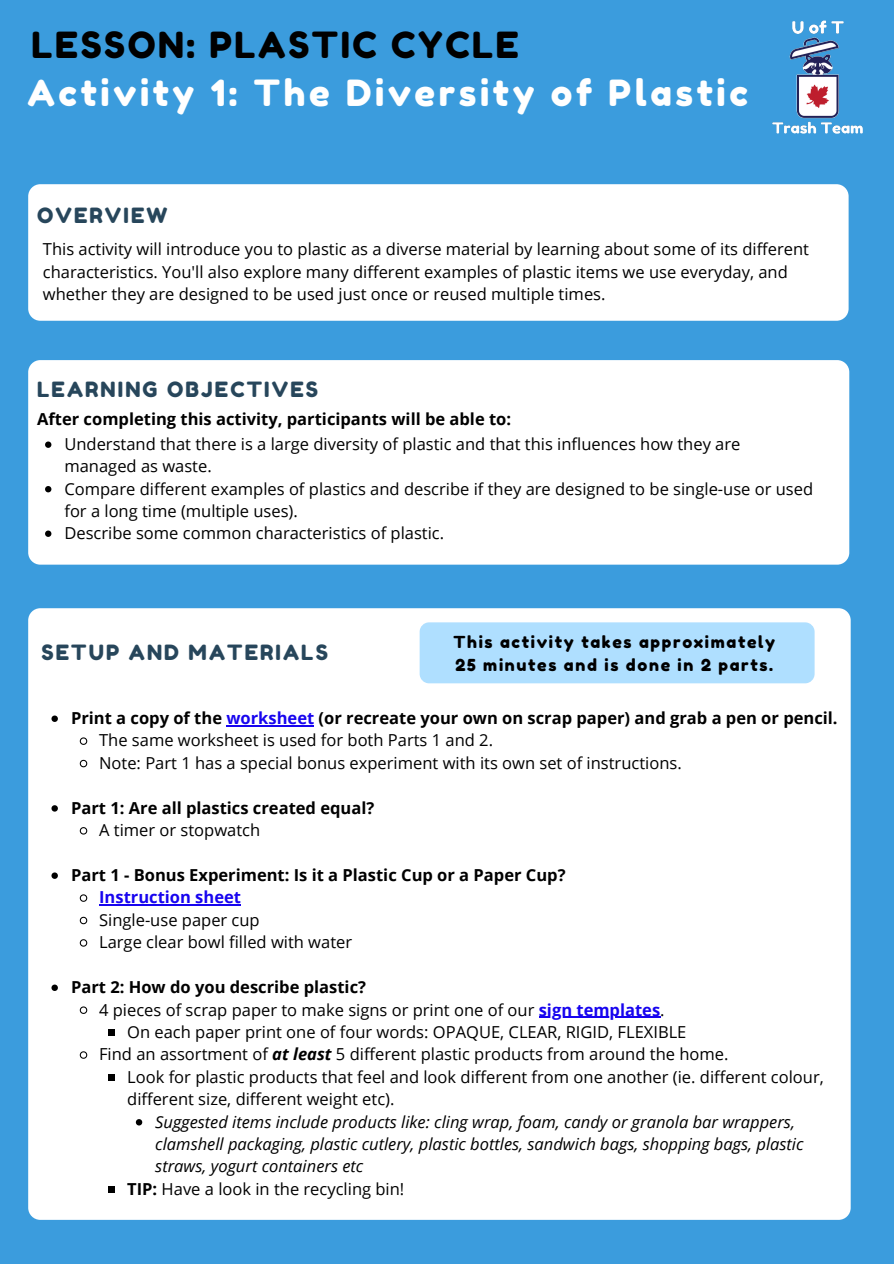
<style>
.page{position:relative;width:894px;height:1264px;background:#fff}
.page>*{position:absolute;margin:0;border:0;box-sizing:border-box;transform-origin:0 0}
.t1{font:36px "Fredoka One";letter-spacing:.1em;color:#fff}
.t2{font:36px "Fredoka One";letter-spacing:.07em;color:#000}
.t3{font:21px "Fredoka One";letter-spacing:.1em;color:#27465b}
.t4{font:16.5px/22.2px "Open Sans";color:#000}
.t5{font:italic 16.5px "Open Sans";color:#000}
.t6{font:700 16.5px "Open Sans";color:#000}
.t7{font:16.5px/23px "Fredoka One";letter-spacing:.1em;color:#000}
.t8{font:700 16.5px "Open Sans";color:#1704ef}
.s1{font-weight:700}
.s2{font-weight:700;color:#1704ef}
.s3{font-weight:700;font-style:italic}
</style>
<div class="page">
<div style="left:0;top:0;width:893px;height:1263px;background:#3b9cdd"></div>
<div style="left:28px;top:360px;width:821px;height:204px;background:#fff;border-radius:12px"></div>
<div style="left:28px;top:608px;width:822px;height:611px;background:#fff;border-radius:12px"></div>
<div style="left:28px;top:184px;width:820px;height:137px;background:#fff;border-radius:12px"></div>
<svg style="left:51px;top:715px;width:7px;height:7px"></svg>
<hr style="left:226px;top:725px;width:88px;height:1px;background:#1704ef">
<svg style="left:79px;top:737px;width:9px;height:8px"></svg>
<svg style="left:79px;top:759px;width:9px;height:9px"></svg>
<svg style="left:51px;top:805px;width:7px;height:6px"></svg>
<svg style="left:79px;top:827px;width:9px;height:8px"></svg>
<svg style="left:51px;top:872px;width:7px;height:6px"></svg>
<svg style="left:79px;top:894px;width:9px;height:8px"></svg>
<hr style="left:99px;top:904px;width:142px;height:1px;background:#1704ef">
<svg style="left:79px;top:916px;width:9px;height:9px"></svg>
<svg style="left:79px;top:939px;width:9px;height:8px"></svg>
<svg style="left:51px;top:984px;width:7px;height:6px"></svg>
<svg style="left:79px;top:1006px;width:9px;height:8px"></svg>
<hr style="left:538px;top:1016px;width:122px;height:1px;background:#1704ef">
<svg style="left:108px;top:1029px;width:6px;height:6px"></svg>
<svg style="left:79px;top:1051px;width:9px;height:8px"></svg>
<svg style="left:108px;top:1074px;width:6px;height:6px"></svg>
<svg style="left:136px;top:1119px;width:6px;height:6px"></svg>
<svg style="left:108px;top:1186px;width:6px;height:6px"></svg>
<div style="left:419px;top:622px;width:395px;height:61px;background:#afdfff;border-radius:9px"></div>
<svg style="left:45px;top:441px;width:6px;height:7px"></svg>
<svg style="left:45px;top:486px;width:6px;height:6px"></svg>
<svg style="left:45px;top:530px;width:6px;height:7px"></svg>
<img style="left:772px;top:20px;width:91px;height:114px">
<h1 class="t2" style="left:32px;top:23px;width:488px">LESSON: PLASTIC CYCLE</h1>
<h1 class="t1" style="left:27px;top:71px;width:721px">Activity 1: The Diversity of Plastic</h1>
<p class="t3" style="left:37px;top:202px;width:132px">OVERVIEW</p>
<p class="t4" style="left:43px;top:237px;width:767px">This activity will introduce you to plastic as a diverse material by learning about some of its different characteristics. You'll also explore many different examples of plastic items we use everyday, and whether they are designed to be used just once or reused multiple times.</p>
<p class="t3" style="left:37px;top:377px;width:282px">LEARNING OBJECTIVES</p>
<p class="t6" style="left:37px;top:407px;width:475px">After completing this activity, participants will be able to:</p>
<p class="t4" style="left:64px;top:432px;width:750px">Understand that there is a large diversity of plastic and that this influences how they are managed as waste.<br>Compare different examples of plastics and describe if they are designed to be single-use or used for a long time (multiple uses).<br>Describe some common characteristics of plastic.</p>
<p class="t3" style="left:41px;top:639px;width:288px">SETUP AND MATERIALS</p>
<p class="t7" style="left:453px;top:630px;width:323px">This activity takes approximately<br>25 minutes and is done in 2 parts.</p>
<p class="t4" style="left:99px;top:706px;width:739px;text-indent:-28px"><span class="s1">Print a copy of the</span> <span class="s2">worksheet</span> <span class="s1">(or recreate your own on scrap paper) and grab a pen or pencil.<br></span>The same worksheet is used for both Parts 1 and 2.<br>Note: Part 1 has a special bonus experiment with its own set of instructions.</p>
<p class="t6" style="left:71px;top:796px;width:305px">Part 1: Are all plastics created equal?</p>
<p class="t4" style="left:99px;top:818px;width:162px">A timer or stopwatch</p>
<p class="t6" style="left:71px;top:863px;width:496px">Part 1 - Bonus Experiment: Is it a Plastic Cup or a Paper Cup?</p>
<p class="t8" style="left:99px;top:885px;width:143px">Instruction sheet</p>
<p class="t4" style="left:99px;top:908px;width:254px">Single-use paper cup<br>Large clear bowl filled with water</p>
<p class="t6" style="left:71px;top:975px;width:296px">Part 2: How do you describe plastic?</p>
<p class="t4" style="left:99px;top:998px;width:567px">4 pieces of scrap paper to make signs or print one of our <span class="s2">sign templates</span>.</p>
<p class="t4" style="left:127px;top:1020px;width:560px">On each paper print one of four words: OPAQUE, CLEAR, RIGID, FLEXIBLE</p>
<p class="t4" style="left:99px;top:1042px;width:630px">Find an assortment of <span class="s3">at least</span> 5 different plastic products from around the home.</p>
<p class="t4" style="left:127px;top:1065px;width:698px">Look for plastic products that feel and look different from one another (ie. different colour,</p>
<p class="t4" style="left:127px;top:1087px;width:269px">different size, different weight etc).</p>
<p class="t5" style="left:155px;top:1109px;width:641px">Suggested items include products like: cling wrap, foam, candy or granola bar wrappers,</p>
<p class="t5" style="left:155px;top:1132px;width:649px">clamshell packaging, plastic cutlery, plastic bottles, sandwich bags, shopping bags, plastic</p>
<p class="t5" style="left:155px;top:1154px;width:209px">straws, yogurt containers etc</p>
<p class="t4" style="left:127px;top:1177px;width:278px"><span class="s1">TIP:</span> Have a look in the recycling bin!</p>
</div>
